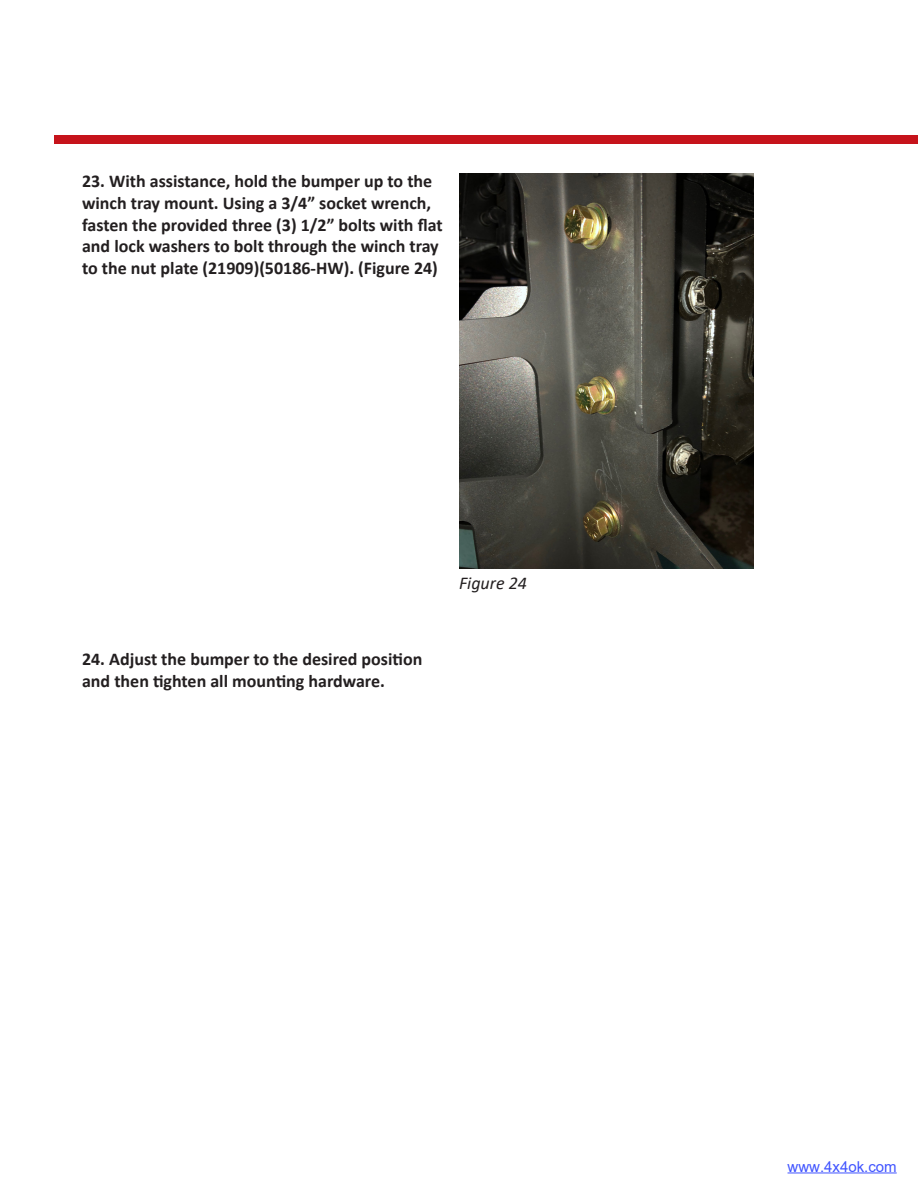
<style>
.page{position:relative;width:918px;height:1188px;background:#fff}
.page>*{position:absolute;margin:0;border:0;box-sizing:border-box;transform-origin:0 0}
.t1{font:700 18px/21.6px "Calibri";color:#231f20}
.t2{font:italic 18px "Calibri";color:#231f20}
.t3{font:15px "Arial";color:#4054ff}
</style>
<div class="page">
<div style="left:54px;top:135px;width:864px;height:9px;background:#c6131b"></div>
<img style="left:459px;top:174px;width:295px;height:395px">
<hr style="left:788px;top:1173px;width:109px;height:1px;background:#4054ff">
<p class="t1" style="left:82px;top:170px;width:362px">23. With assistance, hold the bumper up to the winch tray mount. Using a 3/4” socket wrench, fasten the provided three (3) 1/2” bolts with flat and lock washers to bolt through the winch tray to the nut plate (21909)(50186-HW). (Figure 24)</p>
<p class="t1" style="left:82px;top:648px;width:342px">24. Adjust the bumper to the desired position and then tighten all mounting hardware.</p>
<p class="t2" style="left:459px;top:571px;width:69px">Figure 24</p>
<p class="t3" style="left:788px;top:1156px;width:111px">www.4x4ok.com</p>
</div>
